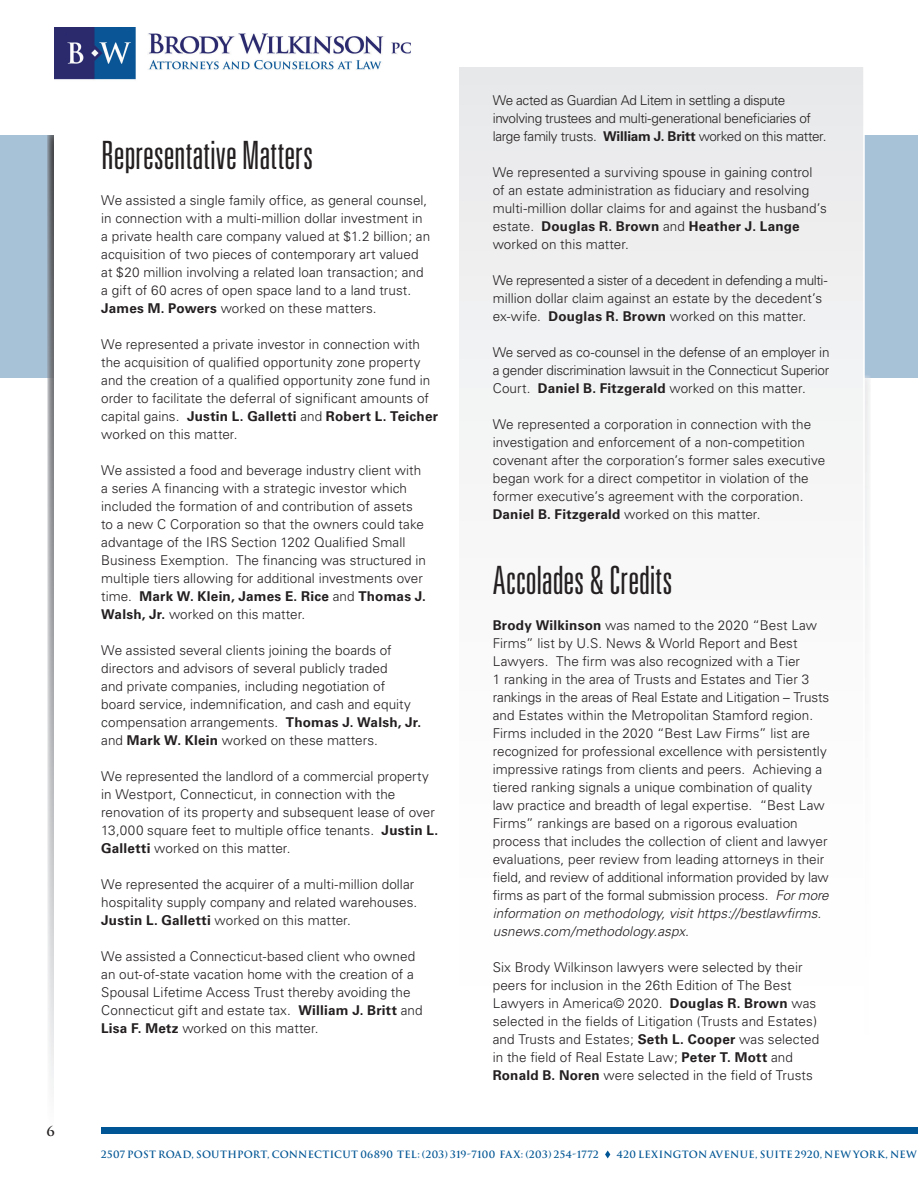
<style>
.page{position:relative;width:918px;height:1188px;background:#fff}
.page>*{position:absolute;margin:0;border:0;box-sizing:border-box;transform-origin:0 0}
.t1{font:300 ultra-condensed 39px "Univers";color:#231f20}
.t2{font:300 13.5px/18px "Univers";letter-spacing:.005em;color:#231f20}
.t3{font:300 13.5px/18px "Univers";letter-spacing:-.025em;color:#231f20}
.t4{font:700 13.5px "Trajan";color:#231f20}
.t5{font:700 9.9px "Trajan";letter-spacing:.025em;color:#005594}
.s1{font-weight:700}
.s2{font-style:italic}
</style>
<div class="page">
<div style="left:0;top:135px;width:918px;height:243px;background:#a7c1d7"></div>
<img style="left:865px;top:375px;width:5px;height:233px">
<img style="left:54px;top:27px;width:465px;height:53px">
<img style="left:47px;top:378px;width:7px;height:715px">
<img style="left:47px;top:135px;width:7px;height:243px">
<div style="left:54px;top:127px;width:810px;height:1007px;background:#fff"></div>
<div style="left:459px;top:68px;width:405px;height:1059px;background:linear-gradient(to bottom,#ebebec,#fff)"></div>
<hr style="left:863px;top:61px;width:2px;height:1127px;background:#fff">
<div style="left:101px;top:1127px;width:817px;height:7px;background:#005594"></div>
<svg style="left:605px;top:1150px;width:5px;height:8px"></svg>
<p class="t4" style="left:46px;top:1123px;width:10px">6</p>
<h1 class="t1" style="left:101px;top:135px;width:214px">Representative Matters</h1>
<p class="t2" style="left:101px;top:191px;width:330px">We assisted a single family office, as general counsel, in connection with a multi-million dollar investment in a private health care company valued at $1.2 billion; an acquisition of two pieces of contemporary art valued at $20 million involving a related loan transaction; and a gift of 60 acres of open space land to a land trust.<br><span class="s1">James M. Powers</span> worked on these matters.</p>
<p class="t2" style="left:101px;top:335px;width:338px">We represented a private investor in connection with the acquisition of qualified opportunity zone property and the creation of a qualified opportunity zone fund in order to facilitate the deferral of significant amounts of capital gains. <span class="s1">Justin L. Galletti</span> and <span class="s1">Robert L. Teicher </span>worked on this matter.</p>
<p class="t2" style="left:101px;top:461px;width:326px">We assisted a food and beverage industry client with a series A financing with a strategic investor which included the formation of and contribution of assets to a new C Corporation so that the owners could take advantage of the IRS Section 1202 Qualified Small Business Exemption. The financing was structured in multiple tiers allowing for additional investments over time. <span class="s1">Mark W. Klein, James E. Rice</span> and <span class="s1">Thomas J.<br>Walsh, Jr.</span> worked on this matter.</p>
<p class="t2" style="left:101px;top:641px;width:322px">We assisted several clients joining the boards of directors and advisors of several publicly traded<br>and private companies, including negotiation of board service, indemnification, and cash and equity compensation arrangements. <span class="s1">Thomas J. Walsh, Jr. </span>and <span class="s1">Mark W. Klein</span> worked on these matters.</p>
<p class="t2" style="left:101px;top:767px;width:338px">We represented the landlord of a commercial property in Westport, Connecticut, in connection with the renovation of its property and subsequent lease of over 13,000 square feet to multiple office tenants. <span class="s1">Justin L.<br>Galletti</span> worked on this matter.</p>
<p class="t2" style="left:101px;top:875px;width:318px">We represented the acquirer of a multi-million dollar hospitality supply company and related warehouses.<br><span class="s1">Justin L. Galletti</span> worked on this matter.</p>
<p class="t2" style="left:101px;top:947px;width:323px">We assisted a Connecticut-based client who owned an out-of-state vacation home with the creation of a Spousal Lifetime Access Trust thereby avoiding the Connecticut gift and estate tax. <span class="s1">William J. Britt</span> and <span class="s1">Lisa F. Metz</span> worked on this matter.</p>
<p class="t3" style="left:493px;top:91px;width:335px">We acted as Guardian Ad Litem in settling a dispute involving trustees and multi-generational beneficiaries of large family trusts. <span class="s1">William J. Britt</span> worked on this matter.</p>
<p class="t2" style="left:493px;top:163px;width:336px">We represented a surviving spouse in gaining control of an estate administration as fiduciary and resolving multi-million dollar claims for and against the husband’s estate. <span class="s1">Douglas R. Brown</span> and <span class="s1">Heather J. Lange </span>worked on this matter.</p>
<p class="t2" style="left:493px;top:271px;width:336px">We represented a sister of a decedent in defending a multi&shy;million dollar claim against an estate by the decedent’s ex-wife. <span class="s1">Douglas R. Brown</span> worked on this matter.</p>
<p class="t2" style="left:493px;top:343px;width:338px;text-align:justify">We served as co-counsel in the defense of an employer in a gender discrimination lawsuit in the Connecticut Superior Court. <span class="s1">Daniel B. Fitzgerald</span> worked on this matter.</p>
<p class="t2" style="left:493px;top:415px;width:334px">We represented a corporation in connection with the investigation and enforcement of a non-competition covenant after the corporation’s former sales executive began work for a direct competitor in violation of the former executive’s agreement with the corporation.<br><span class="s1">Daniel B. Fitzgerald</span> worked on this matter.</p>
<h1 class="t1" style="left:493px;top:560px;width:181px">Accolades &amp; Credits</h1>
<p class="t2" style="left:493px;top:616px;width:338px"><span class="s1">Brody Wilkinson</span> was named to the 2020 “Best Law Firms” list by U.S. News &amp; World Report and Best Lawyers. The firm was also recognized with a Tier<br>1 ranking in the area of Trusts and Estates and Tier 3 rankings in the areas of Real Estate and Litigation – Trusts and Estates within the Metropolitan Stamford region.<br>Firms included in the 2020 “Best Law Firms” list are recognized for professional excellence with persistently impressive ratings from clients and peers. Achieving a tiered ranking signals a unique combination of quality law practice and breadth of legal expertise. “Best Law Firms” rankings are based on a rigorous evaluation process that includes the collection of client and lawyer evaluations, peer review from leading attorneys in their field, and review of additional information provided by law firms as part of the formal submission process. <span class="s2">For more information on methodology, visit https://bestlawfirms. usnews.com/methodology.aspx.</span></p>
<p class="t2" style="left:493px;top:958px;width:328px">Six Brody Wilkinson lawyers were selected by their peers for inclusion in the 26th Edition of The Best Lawyers in America© 2020. <span class="s1">Douglas R. Brown</span> was selected in the fields of Litigation (Trusts and Estates) and Trusts and Estates; <span class="s1">Seth L. Cooper</span> was selected in the field of Real Estate Law; <span class="s1">Peter T. Mott</span> and <span class="s1">Ronald B. Noren</span> were selected in the field of Trusts</p>
<p class="t5" style="left:101px;top:1149px;width:499px">2507 POST ROAD, SOUTHPORT, CONNECTICUT 06890 TEL: (203) 319-7100 FAX: (203) 254-1772</p>
<p class="t5" style="left:617px;top:1149px;width:302px">420 LEXINGTON AVENUE, SUITE 2920, NEW YORK, NEW</p>
</div>
